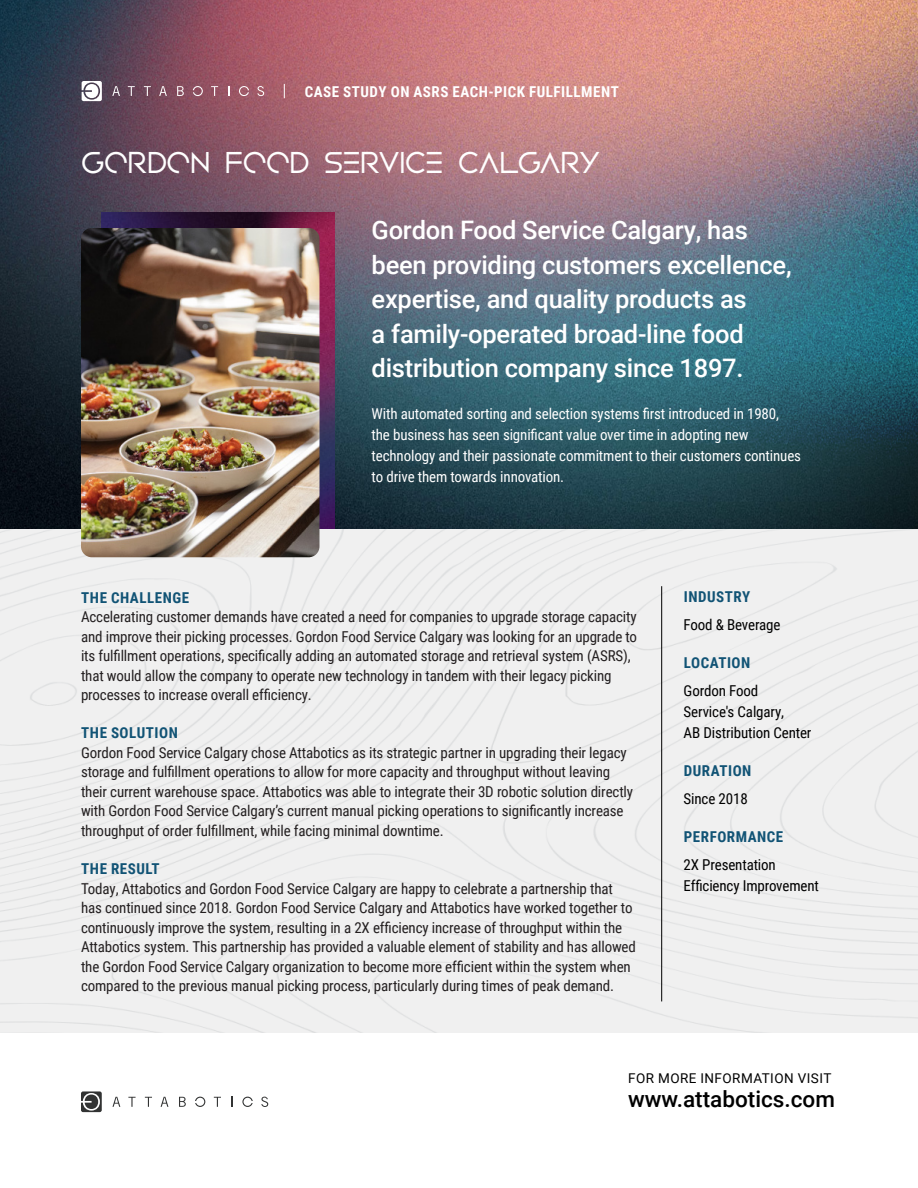
<style>
.page{position:relative;width:918px;height:1188px;background:#fff}
.page>*{position:absolute;margin:0;border:0;box-sizing:border-box;transform-origin:0 0}
.t1{font:30px "MBF Atom";color:#fff}
.t2{font:500 25.5px/34.5px "Roboto";letter-spacing:-.01em;color:#fff}
.t3{font:500 22.5px "Roboto";color:#000}
.t4{font:15px/19.5px "Roboto Condensed";letter-spacing:-.01em;color:#231f20}
.t5{font:15px/21px "Roboto Condensed";letter-spacing:-.01em;color:#fff}
.t6{font:15px/21px "Roboto Condensed";letter-spacing:-.01em;color:#000}
.t7{font:700 15px "Roboto Condensed";letter-spacing:.035em;color:#115375}
.t8{font:700 15px "Roboto Condensed";letter-spacing:.035em;color:#fff}
.t9{font:13.5px "Roboto";letter-spacing:.035em;color:#000}
</style>
<div class="page">
<img style="left:0;top:0;width:918px;height:1033px">
<img style="left:102px;top:213px;width:233px;height:315px">
<img style="left:81px;top:228px;width:239px;height:329px">
<svg style="left:193px;top:86px;width:10px;height:10px"></svg>
<svg style="left:239px;top:86px;width:10px;height:10px"></svg>
<svg style="left:112px;top:86px;width:8px;height:10px"></svg>
<svg style="left:128px;top:86px;width:7px;height:10px"></svg>
<svg style="left:144px;top:86px;width:7px;height:10px"></svg>
<svg style="left:159px;top:86px;width:8px;height:10px"></svg>
<svg style="left:177px;top:86px;width:7px;height:10px"></svg>
<svg style="left:211px;top:86px;width:7px;height:10px"></svg>
<svg style="left:257px;top:86px;width:7px;height:10px"></svg>
<svg style="left:82px;top:81px;width:20px;height:20px"></svg>
<svg style="left:284px;top:84px;width:1px;height:14px"></svg>
<hr style="left:661px;top:586px;width:1px;height:415px;background:#000">
<svg style="left:195px;top:1097px;width:10px;height:10px"></svg>
<svg style="left:242px;top:1097px;width:11px;height:10px"></svg>
<svg style="left:112px;top:1097px;width:8px;height:10px"></svg>
<svg style="left:128px;top:1097px;width:8px;height:10px"></svg>
<svg style="left:145px;top:1097px;width:7px;height:10px"></svg>
<svg style="left:161px;top:1097px;width:7px;height:10px"></svg>
<svg style="left:179px;top:1097px;width:7px;height:10px"></svg>
<svg style="left:214px;top:1097px;width:7px;height:10px"></svg>
<svg style="left:261px;top:1097px;width:7px;height:10px"></svg>
<svg style="left:81px;top:1091px;width:21px;height:21px"></svg>
<p class="t8" style="left:305px;top:81px;width:316px">CASE STUDY ON ASRS EACH-PICK FULFILLMENT</p>
<p class="t1" style="left:82px;top:144px;width:520px">GORDON FOOD SERVICE CALGARY</p>
<p class="t2" style="left:372px;top:212px;width:422px">Gordon Food Service Calgary, has been providing customers excellence, expertise, and quality products as<br>a family-operated broad-line food distribution company since 1897.</p>
<p class="t5" style="left:372px;top:402px;width:431px">With automated sorting and selection systems first introduced in 1980, the business has seen significant value over time in adopting new technology and their passionate commitment to their customers continues to drive them towards innovation.</p>
<p class="t7" style="left:81px;top:587px;width:109px">THE CHALLENGE</p>
<p class="t4" style="left:81px;top:606px;width:558px">Accelerating customer demands have created a need for companies to upgrade storage capacity and improve their picking processes. Gordon Food Service Calgary was looking for an upgrade to its fulfillment operations, specifically adding an automated storage and retrieval system (ASRS), that would allow the company to operate new technology in tandem with their legacy picking processes to increase overall efficiency.</p>
<p class="t7" style="left:81px;top:722px;width:98px">THE SOLUTION</p>
<p class="t4" style="left:81px;top:742px;width:554px">Gordon Food Service Calgary chose Attabotics as its strategic partner in upgrading their legacy storage and fulfillment operations to allow for more capacity and throughput without leaving their current warehouse space. Attabotics was able to integrate their 3D robotic solution directly with Gordon Food Service Calgary’s current manual picking operations to significantly increase throughput of order fulfillment, while facing minimal downtime.</p>
<p class="t7" style="left:81px;top:858px;width:80px">THE RESULT</p>
<p class="t4" style="left:81px;top:878px;width:556px">Today, Attabotics and Gordon Food Service Calgary are happy to celebrate a partnership that has continued since 2018. Gordon Food Service Calgary and Attabotics have worked together to continuously improve the system, resulting in a 2X efficiency increase of throughput within the Attabotics system. This partnership has provided a valuable element of stability and has allowed the Gordon Food Service Calgary organization to become more efficient within the system when compared to the previous manual picking process, particularly during times of peak demand.</p>
<p class="t7" style="left:684px;top:586px;width:68px">INDUSTRY</p>
<p class="t6" style="left:684px;top:613px;width:98px">Food &amp; Beverage</p>
<p class="t7" style="left:684px;top:652px;width:68px">LOCATION</p>
<p class="t6" style="left:684px;top:679px;width:129px">Gordon Food<br>Service's Calgary,<br>AB Distribution Center</p>
<p class="t7" style="left:684px;top:760px;width:69px">DURATION</p>
<p class="t6" style="left:684px;top:787px;width:66px">Since 2018</p>
<p class="t7" style="left:684px;top:826px;width:101px">PERFORMANCE</p>
<p class="t6" style="left:684px;top:853px;width:137px">2X Presentation<br>Efficiency Improvement</p>
<p class="t9" style="left:628px;top:1069px;width:205px">FOR MORE INFORMATION VISIT</p>
<p class="t3" style="left:628px;top:1083px;width:208px">www.attabotics.com</p>
</div>
